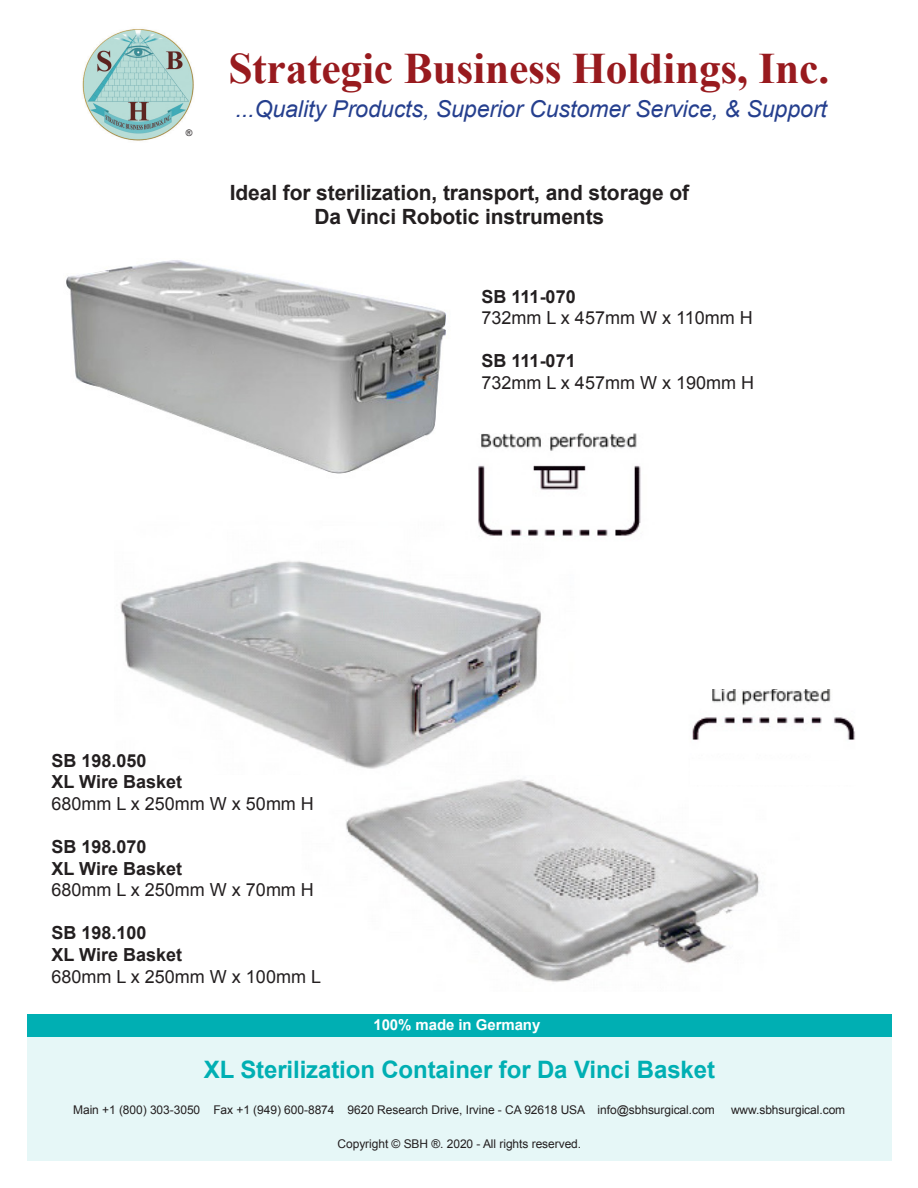
<style>
.page{position:relative;width:918px;height:1188px;background:#fff}
.page>*{position:absolute;margin:0;border:0;box-sizing:border-box;transform-origin:0 0}
.t1{font:700 43.5px "Times New Roman";letter-spacing:-.005em;color:#981a1e}
.t2{font:700 24px "Arial";letter-spacing:-.005em;color:#00afb3}
.t3{font:italic 23.25px "Arial";letter-spacing:-.005em;color:#253f8e}
.t4{font:700 21px/24px "Arial";letter-spacing:-.005em;color:#231f20;text-align:center}
.t5{font:18px/21.6px "Arial";color:#231f20}
.t6{font:700 18px/21.6px "Arial";color:#231f20}
.t7{font:700 15px "Arial";letter-spacing:-.005em;color:#fff}
.t8{font:12px "Arial";letter-spacing:-.005em;color:#231f20}
.t9{font:9px "Arial";color:#231f20}
.s1{font-weight:700}
</style>
<div class="page">
<div style="left:27px;top:1032px;width:865px;height:129px;background:#e6f7f7"></div>
<img style="left:82px;top:29px;width:112px;height:112px">
<div style="left:27px;top:1014px;width:865px;height:23px;background:#00afb3"></div>
<img style="left:346px;top:689px;width:509px;height:293px">
<img style="left:120px;top:433px;width:548px;height:341px">
<img style="left:66px;top:260px;width:389px;height:221px">
<div style="left:690px;top:759px;width:174px;height:26px;background:#fff"></div>
<p class="t9" style="left:186px;top:126px;width:8px">®</p>
<p class="t1" style="left:228px;top:37px;width:602px">Strategic Business Holdings, Inc.</p>
<p class="t3" style="left:235px;top:94px;width:593px">...Quality Products, Superior Customer Service, &amp; Support</p>
<p class="t4" style="left:230px;top:181px;width:461px">Ideal for sterilization, transport, and storage of<br>Da Vinci Robotic instruments</p>
<p class="t5" style="left:482px;top:285px;width:273px"><span class="s1">SB 111-070<br></span>732mm L x 457mm W x 110mm H</p>
<p class="t6" style="left:482px;top:350px;width:96px">SB 111-071</p>
<p class="t5" style="left:482px;top:372px;width:274px">732mm L x 457mm W x 190mm H</p>
<p class="t6" style="left:52px;top:750px;width:97px">SB 198.050</p>
<p class="t5" style="left:52px;top:771px;width:264px"><span class="s1">XL Wire Basket<br></span>680mm L x 250mm W x 50mm H</p>
<p class="t6" style="left:52px;top:836px;width:132px">SB 198.070<br>XL Wire Basket</p>
<p class="t5" style="left:52px;top:879px;width:264px">680mm L x 250mm W x 70mm H</p>
<p class="t6" style="left:52px;top:923px;width:132px">SB 198.100<br>XL Wire Basket</p>
<p class="t5" style="left:52px;top:965px;width:271px">680mm L x 250mm W x 100mm L</p>
<p class="t7" style="left:373px;top:1014px;width:168px">100% made in Germany</p>
<p class="t2" style="left:204px;top:1053px;width:513px">XL Sterilization Container for Da Vinci Basket</p>
<p class="t8" style="left:73px;top:1101px;width:643px">Main +1 (800) 303-3050 Fax +1 (949) 600-8874 9620 Research Drive, Irvine - CA 92618 USA info@sbhsurgical.com</p>
<p class="t8" style="left:731px;top:1101px;width:116px">www.sbhsurgical.com</p>
<p class="t8" style="left:338px;top:1135px;width:245px">Copyright © SBH ®. 2020 - All rights reserved.</p>
</div>
